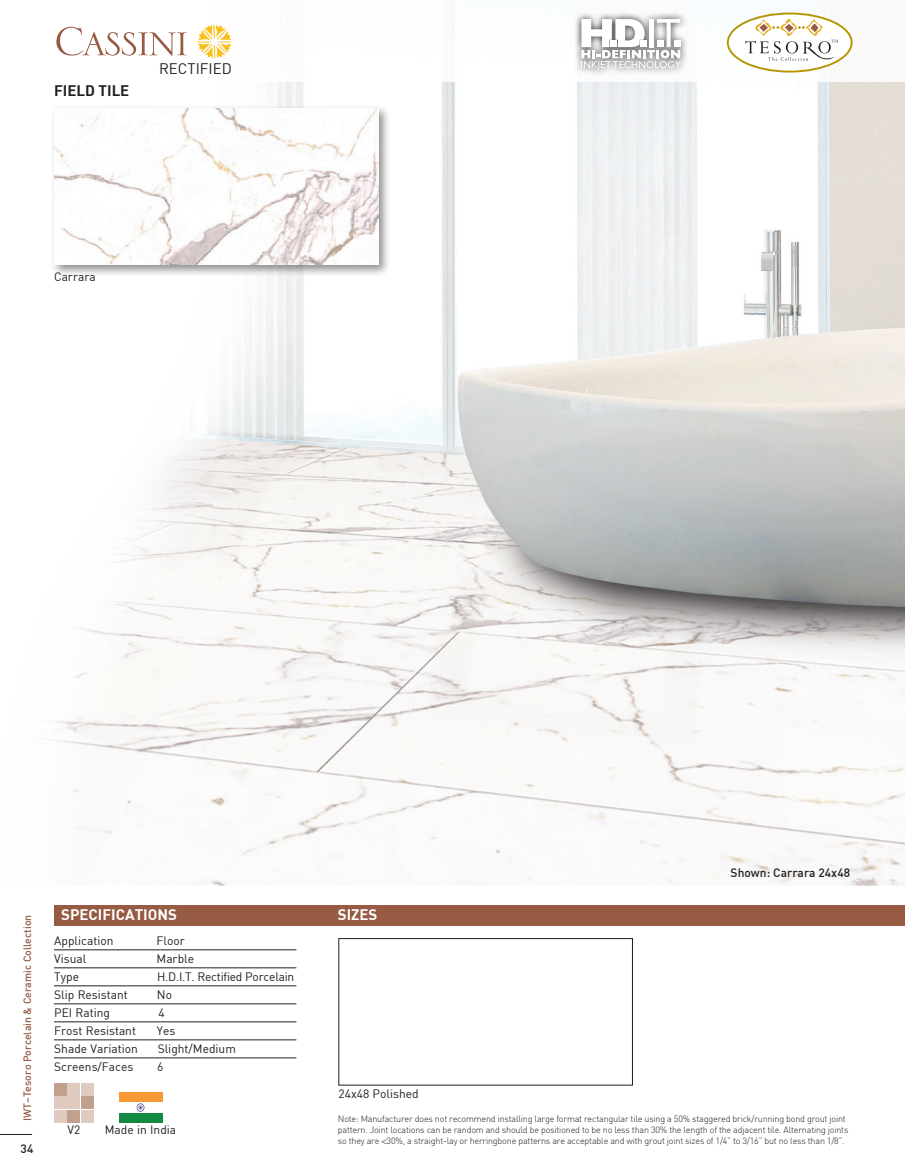
<style>
.page{position:relative;width:905px;height:1175px;background:#fff}
.page>*{position:absolute;margin:0;border:0;box-sizing:border-box;transform-origin:0 0}
.t1{font:54px "Serlio LT Std";letter-spacing:-.05em;color:#975b44}
.t2{font:700 15px "DIN";color:#fff}
.t3{font:15px "DIN";color:#231f20}
.t4{font:700 15px "DIN";color:#231f20}
.t5{font:12px "DIN";color:#231f20}
.t6{font:12px "DIN";letter-spacing:-.02em;color:#231f20}
.t7{font:500 12px "DIN";color:#231f20}
.t8{font:500 10.5px "DIN";color:#975b44}
.t9{font:300 9px/10.8px "DIN";letter-spacing:-.02em;color:#231f20}
.s1{font-family:"Helvetica Neue"}
</style>
<div class="page">
<div style="left:54px;top:904px;width:850px;height:21px;background:#975b44"></div>
<img style="left:369px;top:82px;width:535px;height:803px">
<img style="left:51px;top:82px;width:318px;height:804px">
<div style="left:54px;top:1109px;width:13px;height:13px;background:#decabe"></div>
<div style="left:81px;top:1083px;width:13px;height:12px;background:#decabe"></div>
<div style="left:54px;top:1083px;width:13px;height:12px;background:#c3a08d"></div>
<div style="left:67px;top:1096px;width:13px;height:13px;background:#decabe"></div>
<div style="left:67px;top:1109px;width:13px;height:13px;background:#c3a08d"></div>
<div style="left:81px;top:1096px;width:13px;height:13px;background:#c3a08d"></div>
<div style="left:67px;top:1083px;width:13px;height:12px;background:#decabe"></div>
<div style="left:54px;top:1096px;width:13px;height:13px;background:#decabe"></div>
<div style="left:81px;top:1109px;width:13px;height:13px;background:#decabe"></div>
<svg style="left:726px;top:13px;width:126px;height:60px"></svg>
<svg style="left:575px;top:12px;width:112px;height:63px"></svg>
<svg style="left:581px;top:19px;width:100px;height:51px"></svg>
<div style="left:51px;top:105px;width:340px;height:172px;background:#231f20;opacity:.5"></div>
<img style="left:54px;top:108px;width:324px;height:156px">
<div style="left:119px;top:1092px;width:43px;height:30px;background:#f79937"></div>
<div style="left:119px;top:1102px;width:43px;height:10px;background:#fff"></div>
<div style="left:119px;top:1112px;width:43px;height:10px;background:#148942"></div>
<svg style="left:137px;top:1103px;width:8px;height:8px"></svg>
<div style="left:338px;top:938px;width:294px;height:147px;border:1px solid #231f20"></div>
<hr style="left:54px;top:949px;width:242px;height:1px;background:#231f20">
<hr style="left:54px;top:967px;width:242px;height:1px;background:#231f20">
<hr style="left:54px;top:985px;width:242px;height:1px;background:#231f20">
<hr style="left:54px;top:1003px;width:242px;height:1px;background:#231f20">
<hr style="left:54px;top:1021px;width:242px;height:1px;background:#231f20">
<hr style="left:54px;top:1039px;width:242px;height:1px;background:#231f20">
<hr style="left:54px;top:1057px;width:242px;height:1px;background:#231f20">
<hr style="left:0;top:1134px;width:32px;height:1px;background:#231f20">
<img style="left:198px;top:25px;width:33px;height:32px">
<h1 class="t1" style="left:54px;top:15px;width:136px">Cassini</h1>
<h2 class="t4" style="left:54px;top:81px;width:77px">FIELD TILE</h2>
<h2 class="t3" style="left:159px;top:59px;width:74px">RECTIFIED</h2>
<h3 class="t5" style="left:54px;top:269px;width:43px">Carrara</h3>
<p class="t8" style="left:21px;top:1121px;width:208px;rotate:-90deg">IWT–Tesoro Porcelain &amp; Ceramic Collection</p>
<h3 class="t7" style="left:21px;top:1141px;width:14px">34</h3>
<h2 class="t2" style="left:61px;top:905px;width:117px">SPECIFICATIONS</h2>
<h3 class="t5" style="left:54px;top:933px;width:61px">Application</h3>
<h3 class="t5" style="left:156px;top:933px;width:30px">Floor</h3>
<h3 class="t5" style="left:54px;top:951px;width:34px">Visual</h3>
<h3 class="t5" style="left:156px;top:951px;width:39px">Marble</h3>
<h3 class="t5" style="left:54px;top:969px;width:26px">Type</h3>
<h3 class="t6" style="left:157px;top:969px;width:139px">H.D.I.T. Rectified Porcelain</h3>
<h3 class="t5" style="left:54px;top:987px;width:75px">Slip Resistant</h3>
<h3 class="t5" style="left:157px;top:987px;width:17px">No</h3>
<h3 class="t5" style="left:54px;top:1005px;width:57px">PEI Rating</h3>
<h3 class="t5" style="left:158px;top:1005px;width:8px">4</h3>
<h3 class="t5" style="left:54px;top:1023px;width:83px">Frost Resistant</h3>
<h3 class="t5" style="left:157px;top:1023px;width:20px">Yes</h3>
<h3 class="t5" style="left:54px;top:1041px;width:85px">Shade Variation</h3>
<h3 class="t5" style="left:158px;top:1041px;width:80px">Slight/Medium</h3>
<h3 class="t5" style="left:54px;top:1059px;width:81px">Screens/Faces</h3>
<h3 class="t5" style="left:157px;top:1059px;width:8px">6</h3>
<h3 class="t5" style="left:67px;top:1122px;width:14px">V2</h3>
<h3 class="t5" style="left:105px;top:1122px;width:73px">Made in India</h3>
<h2 class="t2" style="left:338px;top:904px;width:41px">SIZES</h2>
<h3 class="t5" style="left:338px;top:1086px;width:82px">24x48 Polished</h3>
<h3 class="t7" style="left:730px;top:864px;width:121px">Shown: Carrara 24x48</h3>
<p class="t9" style="left:338px;top:1113px;width:512px">Note: Manufacturer does not recommend installing large format rectangular tile using a 50% staggered brick/running bond grout joint pattern. Joint locations can be random and should be positioned to be no less than 30% the length of the adjacent tile. Alternating joints so they are <span class="s1">&lt;</span>30%, a straight-lay or herringbone patterns are acceptable and with grout joint sizes of 1/4” to 3/16” but no less than 1/8”.</p>
</div>
